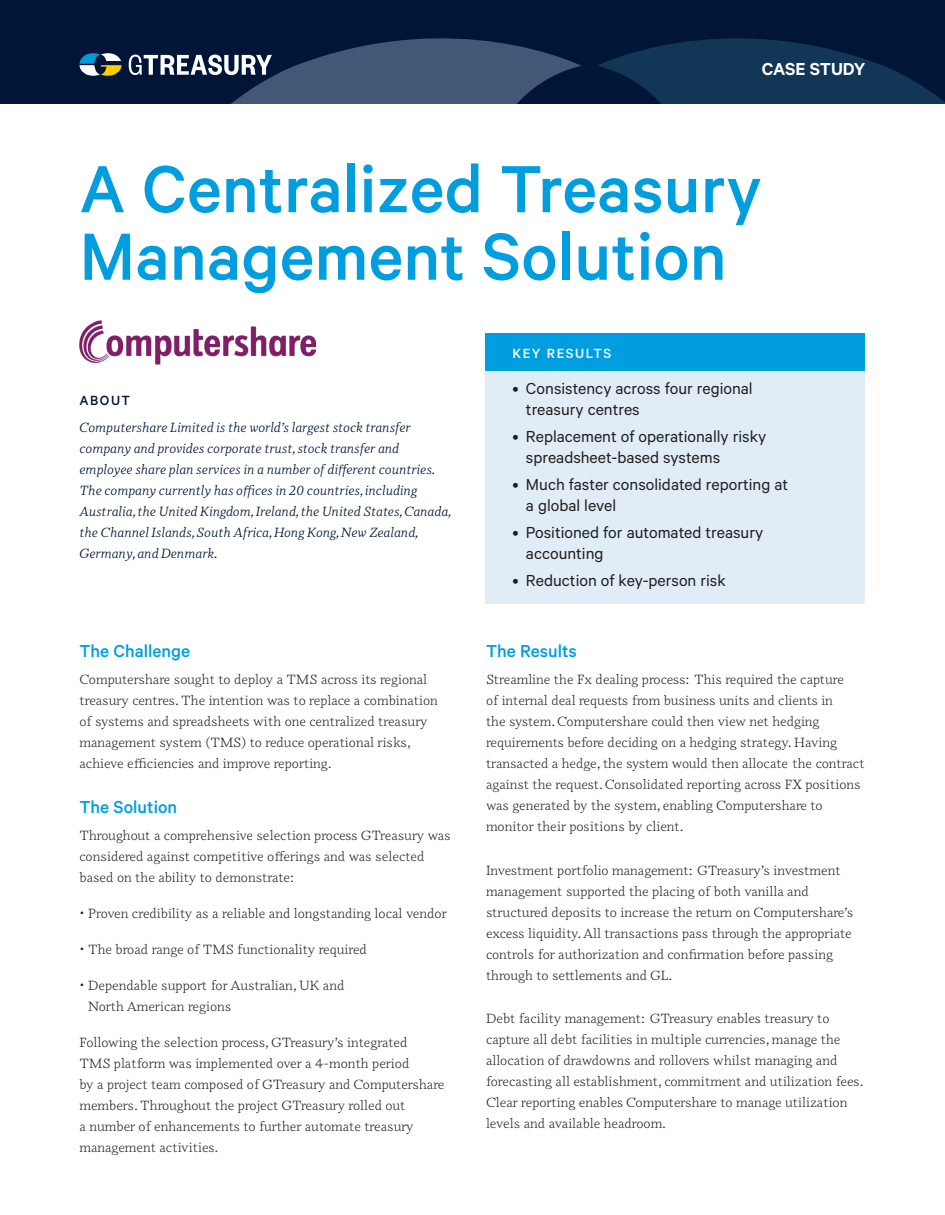
<style>
.page{position:relative;width:945px;height:1215px;background:#fff}
.page>*{position:absolute;margin:0;border:0;box-sizing:border-box;transform-origin:0 0}
.Headline{font:500 75px/67.5px "Calibre";color:#009ede}
.Blue_Subhead{font:500 19.5px "Calibre";color:#009ede}
.t1{font:600 19.5px "Calibre";letter-spacing:-.005em;color:#fff}
.t2{font:18px/21px "Calibre";color:#231f20}
.Key_Result_Chart__He{font:500 15px "Calibre";letter-spacing:.1em;color:#fff}
.Front__About_Head{font:500 15px "Calibre";letter-spacing:.1em;color:#001537}
.Body_Copy{font:300 13.5px/21px "Odile";color:#231f20}
.Front__About_Text{font:italic 13.5px/21px "Odile";color:#001537}
</style>
<div class="page">
<div style="left:0;top:0;width:945px;height:104px;background:#001537"></div>
<svg style="left:597px;top:38px;width:348px;height:66px"></svg>
<svg style="left:129px;top:38px;width:452px;height:66px"></svg>
<svg style="left:80px;top:53px;width:42px;height:23px"></svg>
<div style="left:485px;top:333px;width:380px;height:38px;background:#009ede"></div>
<div style="left:485px;top:371px;width:380px;height:233px;background:#e1edf6"></div>
<img style="left:79px;top:320px;width:237px;height:45px">
<h2 class="t1" style="left:762px;top:57px;width:105px">CASE STUDY</h2>
<p class="Headline" style="left:80px;top:153px;width:684px">A Centralized Treasury<br>Management Solution</p>
<p class="Front__About_Head" style="left:80px;top:392px;width:52px">ABOUT</p>
<p class="Front__About_Text" style="left:80px;top:417px;width:374px">Computershare Limited is the world’s largest stock transfer company and provides corporate trust, stock transfer and employee share plan services in a number of different countries.<br>The company currently has offices in 20 countries, including Australia, the United Kingdom, Ireland, the United States, Canada, the Channel Islands, South Africa, Hong Kong, New Zealand, Germany, and Denmark.</p>
<p class="Blue_Subhead" style="left:80px;top:640px;width:112px">The Challenge</p>
<p class="Body_Copy" style="left:80px;top:669px;width:360px">Computershare sought to deploy a TMS across its regional treasury centres. The intention was to replace a combination of systems and spreadsheets with one centralized treasury management system (TMS) to reduce operational risks, achieve efficiencies and improve reporting.</p>
<p class="Blue_Subhead" style="left:80px;top:796px;width:99px">The Solution</p>
<p class="Body_Copy" style="left:80px;top:825px;width:373px">Throughout a comprehensive selection process GTreasury was considered against competitive offerings and was selected based on the ability to demonstrate:</p>
<p class="Body_Copy" style="left:80px;top:903px;width:369px">• Proven credibility as a reliable and longstanding local vendor</p>
<p class="Body_Copy" style="left:80px;top:939px;width:289px">• The broad range of TMS functionality required</p>
<p class="Body_Copy" style="left:88px;top:975px;width:258px;text-indent:-9px">• Dependable support for Australian, UK and<br>North American regions</p>
<p class="Body_Copy" style="left:80px;top:1032px;width:366px">Following the selection process, GTreasury’s integrated<br>TMS platform was implemented over a 4-month period<br>by a project team composed of GTreasury and Computershare members. Throughout the project GTreasury rolled out<br>a number of enhancements to further automate treasury management activities.</p>
<p class="Key_Result_Chart__He" style="left:512px;top:344px;width:100px">KEY RESULTS</p>
<p class="t2" style="left:526px;top:377px;width:228px;text-indent:-14px">• Consistency across four regional treasury centres</p>
<p class="t2" style="left:526px;top:425px;width:242px;text-indent:-14px">• Replacement of operationally risky spreadsheet-based systems</p>
<p class="t2" style="left:526px;top:473px;width:264px;text-indent:-14px">• Much faster consolidated reporting at a global level</p>
<p class="t2" style="left:526px;top:521px;width:239px;text-indent:-14px">• Positioned for automated treasury accounting</p>
<p class="t2" style="left:512px;top:569px;width:215px">• Reduction of key-person risk</p>
<p class="Blue_Subhead" style="left:486px;top:640px;width:93px">The Results</p>
<p class="Body_Copy" style="left:486px;top:669px;width:380px">Streamline the Fx dealing process: This required the capture<br>of internal deal requests from business units and clients in<br>the system. Computershare could then view net hedging requirements before deciding on a hedging strategy. Having transacted a hedge, the system would then allocate the contract against the request. Consolidated reporting across FX positions was generated by the system, enabling Computershare to monitor their positions by client.</p>
<p class="Body_Copy" style="left:486px;top:859px;width:369px">Investment portfolio management: GTreasury’s investment management supported the placing of both vanilla and structured deposits to increase the return on Computershare’s excess liquidity. All transactions pass through the appropriate controls for authorization and confirmation before passing through to settlements and GL.</p>
<p class="Body_Copy" style="left:486px;top:1008px;width:379px">Debt facility management: GTreasury enables treasury to capture all debt facilities in multiple currencies, manage the allocation of drawdowns and rollovers whilst managing and forecasting all establishment, commitment and utilization fees.<br>Clear reporting enables Computershare to manage utilization levels and available headroom.</p>
</div>
